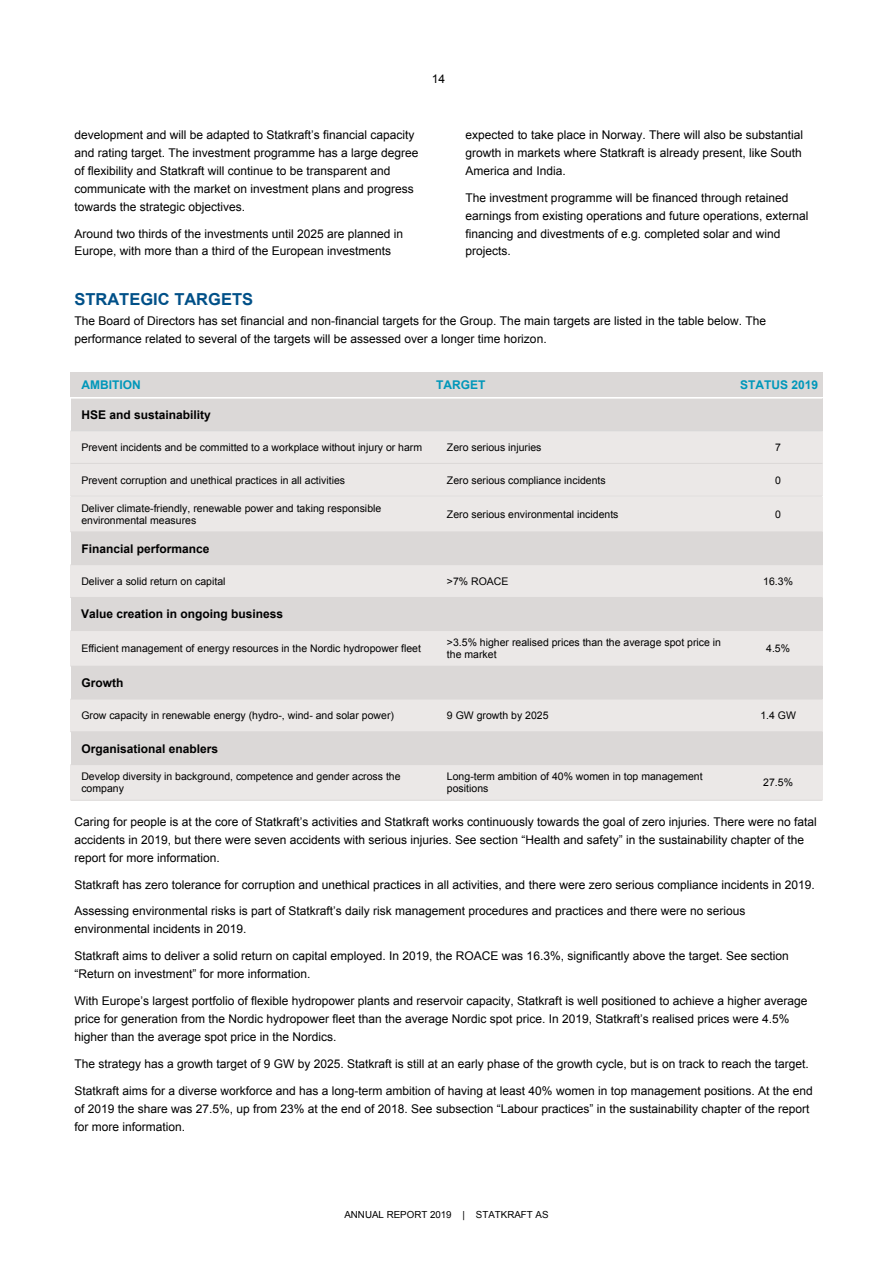
<style>
.page{position:relative;width:893px;height:1263px;background:#fff}
.page>*{position:absolute;margin:0;border:0;box-sizing:border-box;transform-origin:0 0}
.t1{font:700 16.5px "Arial";color:#005088}
.t2{font:12px/18px "Arial";color:#000}
.t3{font:700 12px "Arial";color:#000}
.t4{font:700 12px "Arial";color:#0097ba}
.t5{font:10.5px/12px "Arial";color:#000}
.t6{font:9.75px "Arial";color:#000}
</style>
<div class="page">
<div style="left:71px;top:372px;width:365px;height:25px;background:#dbd8d7"></div>
<div style="left:436px;top:372px;width:300px;height:25px;background:#dbd8d7"></div>
<div style="left:736px;top:372px;width:86px;height:25px;background:#dbd8d7"></div>
<div style="left:71px;top:399px;width:751px;height:32px;background:#dbd8d7"></div>
<div style="left:71px;top:431px;width:365px;height:32px;background:#ebe8e7"></div>
<div style="left:436px;top:431px;width:298px;height:32px;background:#ebe8e7"></div>
<div style="left:734px;top:431px;width:88px;height:32px;background:#ebe8e7"></div>
<div style="left:71px;top:464px;width:365px;height:32px;background:#ebe8e7"></div>
<div style="left:436px;top:464px;width:298px;height:32px;background:#ebe8e7"></div>
<div style="left:734px;top:464px;width:88px;height:32px;background:#ebe8e7"></div>
<div style="left:71px;top:497px;width:365px;height:34px;background:#ebe8e7"></div>
<div style="left:436px;top:497px;width:298px;height:34px;background:#ebe8e7"></div>
<div style="left:734px;top:497px;width:88px;height:34px;background:#ebe8e7"></div>
<div style="left:71px;top:532px;width:751px;height:32px;background:#dbd8d7"></div>
<div style="left:71px;top:565px;width:365px;height:32px;background:#ebe8e7"></div>
<div style="left:436px;top:565px;width:298px;height:32px;background:#ebe8e7"></div>
<div style="left:734px;top:565px;width:88px;height:32px;background:#ebe8e7"></div>
<div style="left:71px;top:598px;width:751px;height:32px;background:#dbd8d7"></div>
<div style="left:71px;top:631px;width:365px;height:35px;background:#ebe8e7"></div>
<div style="left:436px;top:631px;width:298px;height:35px;background:#ebe8e7"></div>
<div style="left:734px;top:631px;width:88px;height:35px;background:#ebe8e7"></div>
<div style="left:71px;top:667px;width:751px;height:32px;background:#dbd8d7"></div>
<div style="left:71px;top:699px;width:365px;height:32px;background:#ebe8e7"></div>
<div style="left:436px;top:699px;width:298px;height:32px;background:#ebe8e7"></div>
<div style="left:734px;top:699px;width:88px;height:32px;background:#ebe8e7"></div>
<div style="left:71px;top:732px;width:751px;height:32px;background:#dbd8d7"></div>
<div style="left:71px;top:765px;width:365px;height:35px;background:#ebe8e7"></div>
<div style="left:436px;top:765px;width:298px;height:35px;background:#ebe8e7"></div>
<div style="left:734px;top:765px;width:88px;height:35px;background:#ebe8e7"></div>
<hr style="left:71px;top:431px;width:751px;height:1px;background:#d9d9d9">
<hr style="left:71px;top:463px;width:751px;height:1px;background:#dbd8d7">
<hr style="left:71px;top:496px;width:751px;height:1px;background:#dbd8d7">
<hr style="left:71px;top:531px;width:751px;height:1px;background:#dbd8d7">
<hr style="left:71px;top:564px;width:751px;height:1px;background:#dbd8d7">
<hr style="left:71px;top:597px;width:751px;height:1px;background:#dbd8d7">
<hr style="left:71px;top:630px;width:751px;height:1px;background:#dbd8d7">
<hr style="left:71px;top:666px;width:751px;height:1px;background:#dbd8d7">
<hr style="left:71px;top:699px;width:751px;height:1px;background:#dbd8d7">
<hr style="left:71px;top:731px;width:751px;height:1px;background:#dbd8d7">
<hr style="left:71px;top:764px;width:751px;height:1px;background:#dbd8d7">
<hr style="left:71px;top:800px;width:751px;height:1px;background:#dbd8d7">
<p class="t2" style="left:432px;top:69px;width:15px">14</p>
<p class="t2" style="left:74px;top:126px;width:346px">development and will be adapted to Statkraft’s financial capacity and rating target. The investment programme has a large degree of flexibility and Statkraft will continue to be transparent and communicate with the market on investment plans and progress towards the strategic objectives.</p>
<p class="t2" style="left:74px;top:224px;width:330px">Around two thirds of the investments until 2025 are planned in<br>Europe, with more than a third of the European investments</p>
<p class="t2" style="left:466px;top:126px;width:339px;text-align:justify">expected to take place in Norway. There will also be substantial growth in markets where Statkraft is already present, like South America and India.</p>
<p class="t2" style="left:466px;top:188px;width:344px">The investment programme will be financed through retained earnings from existing operations and future operations, external financing and divestments of e.g. completed solar and wind projects.</p>
<h1 class="t1" style="left:74px;top:290px;width:180px">STRATEGIC TARGETS</h1>
<p class="t2" style="left:74px;top:312px;width:693px">The Board of Directors has set financial and non-financial targets for the Group. The main targets are listed in the table below. The performance related to several of the targets will be assessed over a longer time horizon.</p>
<p class="t4" style="left:81px;top:378px;width:61px">AMBITION</p>
<p class="t4" style="left:436px;top:378px;width:51px">TARGET</p>
<p class="t4" style="left:740px;top:378px;width:80px">STATUS 2019</p>
<p class="t3" style="left:81px;top:408px;width:131px">HSE and sustainability</p>
<p class="t5" style="left:81px;top:441px;width:342px">Prevent incidents and be committed to a workplace without injury or harm</p>
<p class="t5" style="left:447px;top:441px;width:96px">Zero serious injuries</p>
<p class="t5" style="left:775px;top:441px;width:7px">7</p>
<p class="t5" style="left:81px;top:474px;width:265px">Prevent corruption and unethical practices in all activities</p>
<p class="t5" style="left:447px;top:474px;width:160px">Zero serious compliance incidents</p>
<p class="t5" style="left:775px;top:474px;width:7px">0</p>
<p class="t5" style="left:81px;top:502px;width:301px">Deliver climate-friendly, renewable power and taking responsible environmental measures</p>
<p class="t5" style="left:447px;top:508px;width:173px">Zero serious environmental incidents</p>
<p class="t5" style="left:775px;top:508px;width:7px">0</p>
<p class="t3" style="left:81px;top:542px;width:130px">Financial performance</p>
<p class="t5" style="left:81px;top:575px;width:146px">Deliver a solid return on capital</p>
<p class="t5" style="left:447px;top:575px;width:63px">&gt;7% ROACE</p>
<p class="t5" style="left:763px;top:575px;width:31px">16.3%</p>
<p class="t3" style="left:81px;top:607px;width:204px">Value creation in ongoing business</p>
<p class="t5" style="left:81px;top:642px;width:341px">Efficient management of energy resources in the Nordic hydropower fleet</p>
<p class="t5" style="left:447px;top:636px;width:276px">&gt;3.5% higher realised prices than the average spot price in the market</p>
<p class="t5" style="left:766px;top:642px;width:25px">4.5%</p>
<p class="t3" style="left:81px;top:676px;width:43px">Growth</p>
<p class="t5" style="left:81px;top:709px;width:314px">Grow capacity in renewable energy (hydro-, wind- and solar power)</p>
<p class="t5" style="left:447px;top:709px;width:103px">9 GW growth by 2025</p>
<p class="t5" style="left:760px;top:709px;width:37px">1.4 GW</p>
<p class="t3" style="left:81px;top:742px;width:138px">Organisational enablers</p>
<p class="t5" style="left:81px;top:770px;width:321px">Develop diversity in background, competence and gender across the company</p>
<p class="t5" style="left:447px;top:770px;width:257px">Long-term ambition of 40% women in top management positions</p>
<p class="t5" style="left:763px;top:777px;width:31px">27.5%</p>
<p class="t2" style="left:74px;top:812px;width:744px">Caring for people is at the core of Statkraft’s activities and Statkraft works continuously towards the goal of zero injuries. There were no fatal accidents in 2019, but there were seven accidents with serious injuries. See section “Health and safety” in the sustainability chapter of the report for more information.</p>
<p class="t2" style="left:74px;top:875px;width:742px">Statkraft has zero tolerance for corruption and unethical practices in all activities, and there were zero serious compliance incidents in 2019.</p>
<p class="t2" style="left:74px;top:902px;width:672px">Assessing environmental risks is part of Statkraft’s daily risk management procedures and practices and there were no serious environmental incidents in 2019.</p>
<p class="t2" style="left:74px;top:947px;width:716px">Statkraft aims to deliver a solid return on capital employed. In 2019, the ROACE was 16.3%, significantly above the target. See section “Return on investment” for more information.</p>
<p class="t2" style="left:74px;top:992px;width:735px">With Europe’s largest portfolio of flexible hydropower plants and reservoir capacity, Statkraft is well positioned to achieve a higher average price for generation from the Nordic hydropower fleet than the average Nordic spot price. In 2019, Statkraft’s realised prices were 4.5% higher than the average spot price in the Nordics.</p>
<p class="t2" style="left:74px;top:1055px;width:736px">The strategy has a growth target of 9 GW by 2025. Statkraft is still at an early phase of the growth cycle, but is on track to reach the target.</p>
<p class="t2" style="left:74px;top:1082px;width:740px">Statkraft aims for a diverse workforce and has a long-term ambition of having at least 40% women in top management positions. At the end of 2019 the share was 27.5%, up from 23% at the end of 2018. See subsection “Labour practices” in the sustainability chapter of the report for more information.</p>
<p class="t6" style="left:344px;top:1209px;width:206px">ANNUAL REPORT 2019 | STATKRAFT AS</p>
</div>
